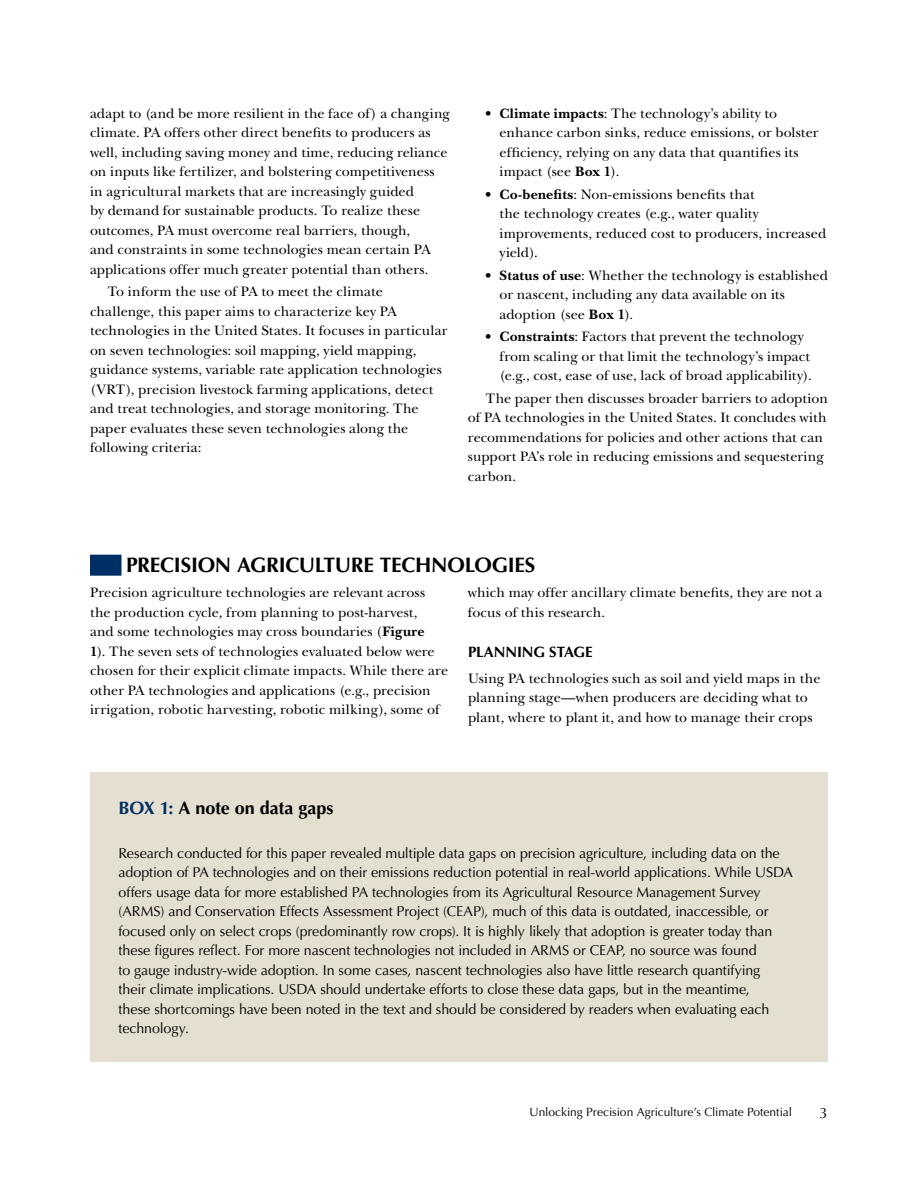
<style>
.page{position:relative;width:918px;height:1188px;background:#fff}
.page>*{position:absolute;margin:0;border:0;box-sizing:border-box;transform-origin:0 0}
.t1{font:700 21px "Optima LT Std";letter-spacing:-.015em;color:#000}
.t2{font:700 18px "Optima LT Std";letter-spacing:-.005em;color:#000}
.t3{font:700 15px "Optima LT Std";letter-spacing:-.01em;color:#000}
.t4{font:15px "Optima LT Std";color:#000}
.t5{font:14.25px/19.5px "New Baskerville Std";letter-spacing:.005em;color:#000}
.t6{font:14.25px/19.5px "Optima LT Std";letter-spacing:-.005em;color:#000}
.t7{font:12px "Optima LT Std";letter-spacing:-.005em;color:#000}
.s1{font-weight:700}
.s2{color:#002f65}
</style>
<div class="page">
<div style="left:90px;top:555px;width:32px;height:21px;background:#002f65"></div>
<div style="left:90px;top:772px;width:738px;height:290px;background:#e4dfd0"></div>
<p class="t5" style="left:90px;top:103px;width:362px">adapt to (and be more resilient in the face of) a changing climate. PA offers other direct benefits to producers as well, including saving money and time, reducing reliance on inputs like fertilizer, and bolstering competitiveness in agricultural markets that are increasingly guided<br>by demand for sustainable products. To realize these outcomes, PA must overcome real barriers, though,<br>and constraints in some technologies mean certain PA applications offer much greater potential than others.</p>
<p class="t5" style="left:90px;top:282px;width:359px;text-indent:18px">To inform the use of PA to meet the climate challenge, this paper aims to characterize key PA technologies in the United States. It focuses in particular on seven technologies: soil mapping, yield mapping, guidance systems, variable rate application technologies (VRT), precision livestock farming applications, detect and treat technologies, and storage monitoring. The paper evaluates these seven technologies along the following criteria:</p>
<p class="t5" style="left:499px;top:103px;width:320px;text-indent:-13px"><span class="s1">• Climate impacts</span>: The technology’s ability to enhance carbon sinks, reduce emissions, or bolster efficiency, relying on any data that quantifies its impact (see <span class="s1">Box 1</span>).</p>
<p class="t5" style="left:499px;top:184px;width:328px;text-indent:-13px"><span class="s1">• Co-benefits</span>: Non-emissions benefits that<br>the technology creates (e.g., water quality improvements, reduced cost to producers, increased yield).</p>
<p class="t5" style="left:499px;top:265px;width:330px;text-indent:-13px"><span class="s1">• Status of use</span>: Whether the technology is established or nascent, including any data available on its adoption (see <span class="s1">Box 1</span>).</p>
<p class="t5" style="left:499px;top:327px;width:314px;text-indent:-13px"><span class="s1">• Constraints</span>: Factors that prevent the technology from scaling or that limit the technology’s impact (e.g., cost, ease of use, lack of broad applicability).</p>
<p class="t5" style="left:468px;top:388px;width:361px;text-indent:18px">The paper then discusses broader barriers to adoption of PA technologies in the United States. It concludes with recommendations for policies and other actions that can support PA’s role in reducing emissions and sequestering carbon.</p>
<h1 class="t1" style="left:126px;top:553px;width:411px">PRECISION AGRICULTURE TECHNOLOGIES</h1>
<p class="t5" style="left:90px;top:583px;width:360px">Precision agriculture technologies are relevant across the production cycle, from planning to post-harvest,<br>and some technologies may cross boundaries (<span class="s1">Figure<br>1</span>). The seven sets of technologies evaluated below were chosen for their explicit climate impacts. While there are other PA technologies and applications (e.g., precision irrigation, robotic harvesting, robotic milking), some of</p>
<p class="t5" style="left:468px;top:583px;width:356px">which may offer ancillary climate benefits, they are not a focus of this research.</p>
<p class="t3" style="left:468px;top:644px;width:126px">PLANNING STAGE</p>
<p class="t5" style="left:468px;top:669px;width:354px">Using PA technologies such as soil and yield maps in the planning stage—when producers are deciding what to plant, where to plant it, and how to manage their crops</p>
<p class="t2" style="left:118px;top:797px;width:217px"><span class="s2">BOX 1:</span> A note on data gaps</p>
<p class="t6" style="left:118px;top:843px;width:676px">Research conducted for this paper revealed multiple data gaps on precision agriculture, including data on the adoption of PA technologies and on their emissions reduction potential in real-world applications. While USDA offers usage data for more established PA technologies from its Agricultural Resource Management Survey (ARMS) and Conservation Effects Assessment Project (CEAP), much of this data is outdated, inaccessible, or focused only on select crops (predominantly row crops). It is highly likely that adoption is greater today than these figures reflect. For more nascent technologies not included in ARMS or CEAP, no source was found<br>to gauge industry-wide adoption. In some cases, nascent technologies also have little research quantifying<br>their climate implications. USDA should undertake efforts to close these data gaps, but in the meantime,<br>these shortcomings have been noted in the text and should be considered by readers when evaluating each technology.</p>
<p class="t7" style="left:530px;top:1105px;width:264px">Unlocking Precision Agriculture’s Climate Potential</p>
<p class="t4" style="left:820px;top:1104px;width:10px">3</p>
</div>
